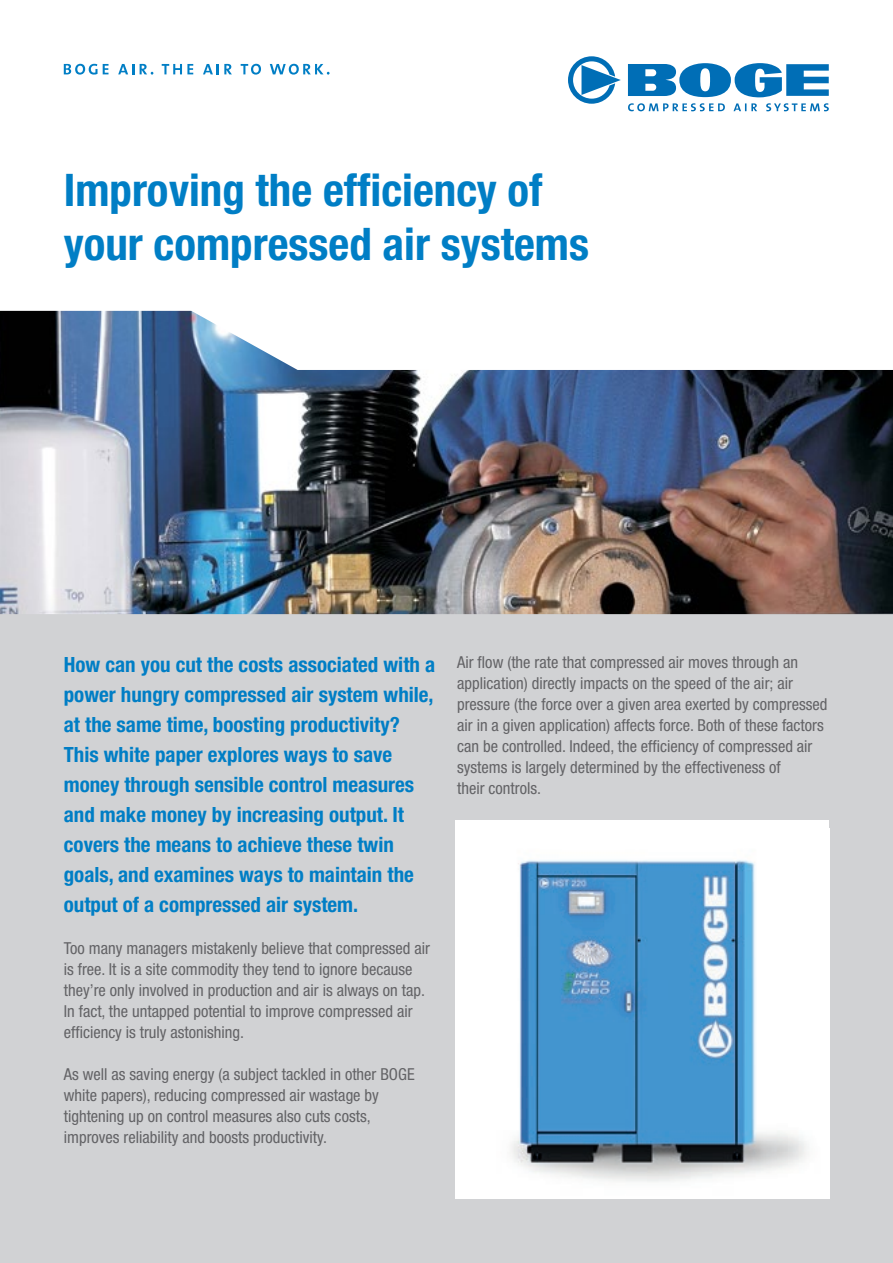
<style>
.page{position:relative;width:893px;height:1263px;background:#fff}
.page>*{position:absolute;margin:0;border:0;box-sizing:border-box;transform-origin:0 0}
.t1{font:700 condensed 45px/54px "Helvetica Neue LT Std";color:#007ec5}
.Body_sub_headers{font:700 condensed 21px/30px "Helvetica Neue LT Std";color:#007ec5}
.body{font:condensed 16.5px/21px "Helvetica Neue LT Std";color:#636366}
</style>
<div class="page">
<div style="left:0;top:614px;width:893px;height:649px;background:#d1d2d4"></div>
<img style="left:0;top:311px;width:893px;height:303px">
<svg style="left:568px;top:56px;width:53px;height:48px"></svg>
<svg style="left:628px;top:103px;width:201px;height:8px"></svg>
<svg style="left:628px;top:63px;width:201px;height:34px"></svg>
<svg style="left:64px;top:64px;width:45px;height:11px"></svg>
<svg style="left:118px;top:64px;width:16px;height:10px"></svg>
<svg style="left:140px;top:64px;width:13px;height:11px"></svg>
<svg style="left:162px;top:64px;width:31px;height:10px"></svg>
<svg style="left:203px;top:64px;width:29px;height:10px"></svg>
<svg style="left:241px;top:64px;width:20px;height:11px"></svg>
<svg style="left:270px;top:64px;width:60px;height:11px"></svg>
<div style="left:455px;top:821px;width:374px;height:378px;background:#fff"></div>
<img style="left:511px;top:860px;width:296px;height:322px">
<h1 class="t1" style="left:64px;top:162px;width:527px">Improving the efficiency of your compressed air systems</h1>
<p class="Body_sub_headers" style="left:64px;top:649px;width:373px">How can you cut the costs associated with a power hungry compressed air system while, at the same time, boosting productivity?<br>This white paper explores ways to save money through sensible control measures and make money by increasing output. It covers the means to achieve these twin goals, and examines ways to maintain the output of a compressed air system.</p>
<p class="body" style="left:64px;top:937px;width:368px">Too many managers mistakenly believe that compressed air is free. It is a site commodity they tend to ignore because they’re only involved in production and air is always on tap.<br>In fact, the untapped potential to improve compressed air efficiency is truly astonishing.</p>
<p class="body" style="left:64px;top:1063px;width:352px">As well as saving energy (a subject tackled in other BOGE white papers), reducing compressed air wastage by tightening up on control measures also cuts costs, improves reliability and boosts productivity.</p>
<p class="body" style="left:457px;top:652px;width:372px">Air flow (the rate that compressed air moves through an application) directly impacts on the speed of the air; air pressure (the force over a given area exerted by compressed air in a given application) affects force. Both of these factors can be controlled. Indeed, the efficiency of compressed air systems is largely determined by the effectiveness of</p>
<p class="body" style="left:457px;top:778px;width:85px">their controls.</p>
</div>
